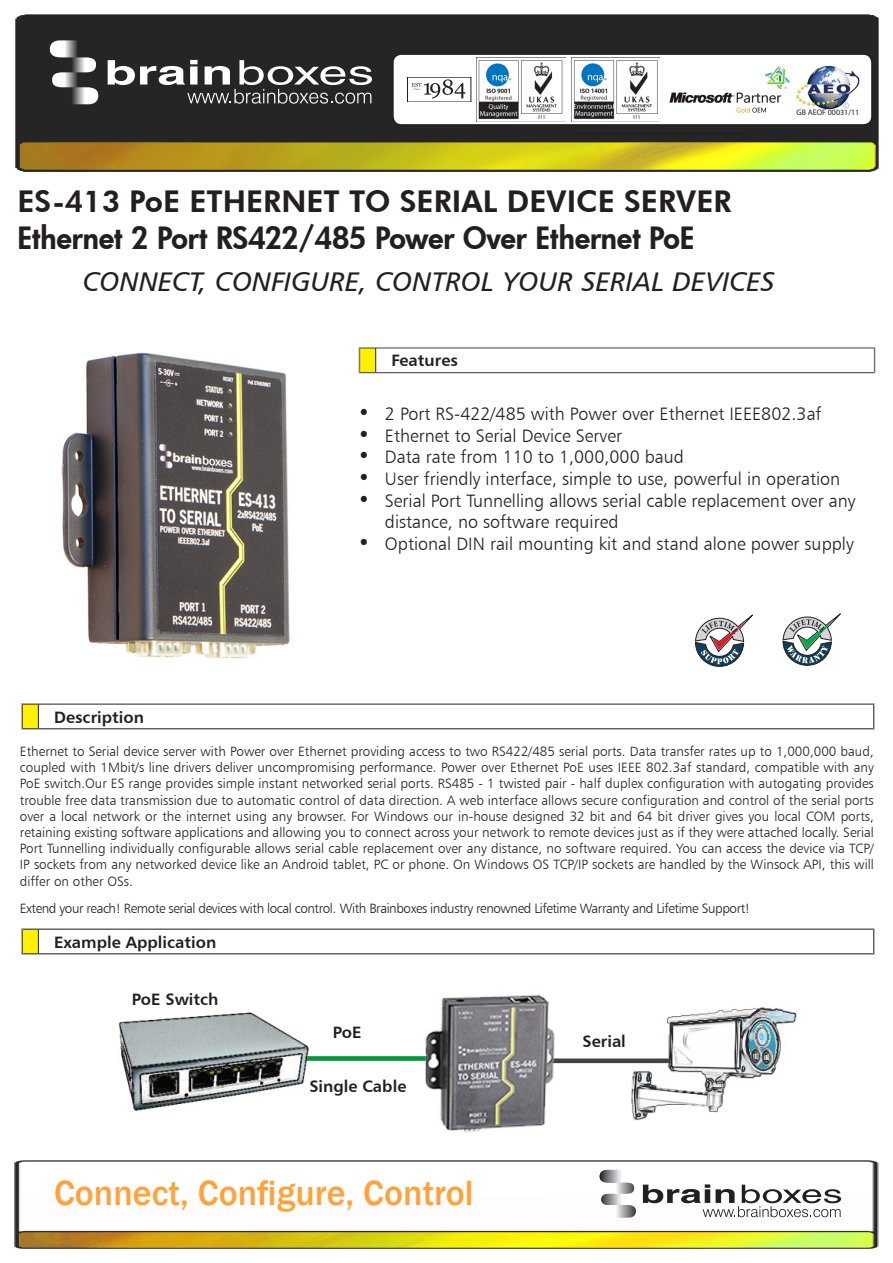
<style>
.page{position:relative;width:893px;height:1263px;background:#fff}
.page>*{position:absolute;margin:0;border:0;box-sizing:border-box;transform-origin:0 0}
.t1{font:500 36px "Franklin Gothic";color:#ffa23b}
.t2{font:800 30px "Futura";color:#231f20}
.t3{font:800 30px "Futura BT";color:#231f20}
.t4{font:27px "Humanist 777 BT Italic B";color:#231f20}
.t5{font:18px/21.6px "Humanist 777 BT Light B";color:#231f20}
.t6{font:16.5px "Humanist 777 BT Bold B";color:#231f20}
.t7{font:13.5px/16.2px "Humanist 777 BT Light B";letter-spacing:-.03em;color:#231f20;text-align:justify}
.t8{font:8.1px "Myriad Pro";color:#231f20}
.s1{font-family:"Humanist 777 BT Black B";font-size:21px}
</style>
<div class="page">
<img style="left:15px;top:15px;width:864px;height:156px">
<img style="left:14px;top:1160px;width:865px;height:88px">
<svg style="left:600px;top:1170px;width:36px;height:48px"></svg>
<svg style="left:643px;top:1184px;width:198px;height:33px"></svg>
<svg style="left:50px;top:40px;width:48px;height:64px"></svg>
<svg style="left:108px;top:60px;width:264px;height:44px"></svg>
<div style="left:393px;top:54px;width:479px;height:71px;background:#fff;border-radius:9px"></div>
<div style="left:392px;top:53px;width:481px;height:73px;border:2px solid #231f20;border-radius:9px"></div>
<svg style="left:412px;top:79px;width:53px;height:19px"></svg>
<img style="left:478px;top:60px;width:85px;height:60px">
<img style="left:574px;top:60px;width:84px;height:59px">
<img style="left:669px;top:66px;width:121px;height:47px">
<img style="left:796px;top:65px;width:63px;height:45px">
<svg style="left:843px;top:102px;width:6px;height:7px"></svg>
<hr style="left:576px;top:132px;width:170px;height:3px;background:#231f20">
<img style="left:61px;top:352px;width:229px;height:307px">
<svg style="left:782px;top:613px;width:59px;height:53px"></svg>
<svg style="left:695px;top:614px;width:58px;height:53px"></svg>
<img style="left:118px;top:994px;width:679px;height:139px">
<svg style="left:361px;top:349px;width:15px;height:22px"></svg>
<div style="left:359px;top:347px;width:516px;height:26px;border:1px solid #a8a9ad"></div>
<svg style="left:23px;top:705px;width:16px;height:23px"></svg>
<div style="left:21px;top:703px;width:854px;height:27px;border:1px solid #a8a9ad"></div>
<svg style="left:23px;top:930px;width:16px;height:23px"></svg>
<div style="left:21px;top:928px;width:854px;height:27px;border:1px solid #a8a9ad"></div>
<p class="t8" style="left:797px;top:107px;width:64px">GB AEOF 00031/11</p>
<h2 class="t3" style="left:18px;top:183px;width:716px">ES-413 PoE ETHERNET TO SERIAL DEVICE SERVER</h2>
<h2 class="t2" style="left:18px;top:218px;width:678px">Ethernet 2 Port RS422/485 Power Over Ethernet PoE</h2>
<h3 class="t4" style="left:83px;top:264px;width:693px">CONNECT, CONFIGURE, CONTROL YOUR SERIAL DEVICES</h3>
<p class="t6" style="left:391px;top:350px;width:68px">Features</p>
<p class="t6" style="left:54px;top:706px;width:91px">Description</p>
<h3 class="t5" style="left:358px;top:403px;width:465px"><span class="s1">•</span> 2 Port RS-422/485 with Power over Ethernet IEEE802.3af</h3>
<h3 class="t5" style="left:358px;top:424px;width:266px"><span class="s1">•</span> Ethernet to Serial Device Server</h3>
<h3 class="t5" style="left:358px;top:446px;width:328px"><span class="s1">•</span> Data rate from 110 to 1,000,000 baud</h3>
<h3 class="t5" style="left:358px;top:468px;width:484px"><span class="s1">•</span> User friendly interface, simple to use, powerful in operation</h3>
<h3 class="t5" style="left:385px;top:489px;width:472px;text-indent:-27px"><span class="s1">•</span> Serial Port Tunnelling allows serial cable replacement over any distance, no software required</h3>
<h3 class="t5" style="left:358px;top:532px;width:497px"><span class="s1">•</span> Optional DIN rail mounting kit and stand alone power supply</h3>
<p class="t7" style="left:20px;top:743px;width:855px">Ethernet to Serial device server with Power over Ethernet providing access to two RS422/485 serial ports. Data transfer rates up to 1,000,000 baud, coupled with 1Mbit/s line drivers deliver uncompromising performance. Power over Ethernet PoE uses IEEE 802.3af standard, compatible with any PoE switch.Our ES range provides simple instant networked serial ports. RS485 - 1 twisted pair - half duplex configuration with autogating provides trouble free data transmission due to automatic control of data direction. A web interface allows secure configuration and control of the serial ports over a local network or the internet using any browser. For Windows our in-house designed 32 bit and 64 bit driver gives you local COM ports, retaining existing software applications and allowing you to connect across your network to remote devices just as if they were attached locally. Serial Port Tunnelling individually configurable allows serial cable replacement over any distance, no software required. You can access the device via TCP/ IP sockets from any networked device like an Android tablet, PC or phone. On Windows OS TCP/IP sockets are handled by the Winsock API, this will differ on other OSs.</p>
<p class="t7" style="left:20px;top:900px;width:732px">Extend your reach! Remote serial devices with local control. With Brainboxes industry renowned Lifetime Warranty and Lifetime Support!</p>
<p class="t6" style="left:54px;top:932px;width:164px">Example Application</p>
<p class="t6" style="left:132px;top:989px;width:88px">PoE Switch</p>
<p class="t6" style="left:333px;top:1022px;width:30px">PoE</p>
<p class="t6" style="left:309px;top:1076px;width:99px">Single Cable</p>
<h1 class="t1" style="left:54px;top:1170px;width:421px">Connect, Configure, Control</h1>
<p class="t6" style="left:583px;top:1031px;width:45px">Serial</p>
</div>
